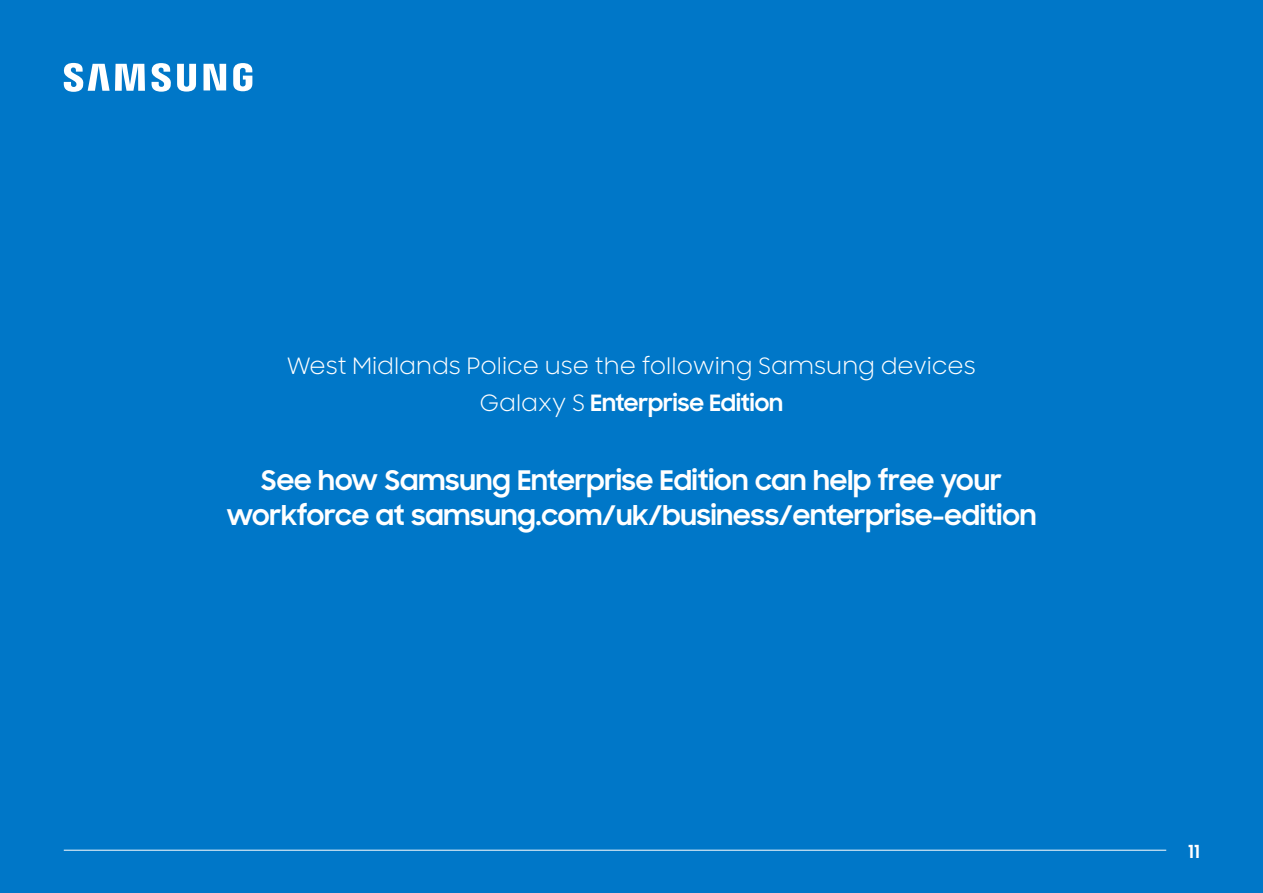
<style>
.page{position:relative;width:1263px;height:893px;background:#0077c8}
.page>*{position:absolute;margin:0;border:0;box-sizing:border-box;transform-origin:0 0}
.t1{font:700 27px/34.5px "Samsung Sharp Sans";color:#fff;text-align:center}
.t2{font:22.5px/37.5px "Samsung Sharp Sans";color:#fff;text-align:center}
.t3{font:700 18px "Samsung Sharp Sans";color:#fff}
.s1{font-weight:700}
</style>
<div class="page">
<hr style="left:64px;top:850px;width:1102px;height:1px;background:#fff">
<svg style="left:64px;top:63px;width:188px;height:29px"></svg>
<p class="t2" style="left:287px;top:346px;width:691px">West Midlands Police use the following Samsung devices<br>Galaxy S <span class="s1">Enterprise Edition</span></p>
<p class="t1" style="left:226px;top:462px;width:812px">See how Samsung Enterprise Edition can help free your workforce at samsung.com/uk/business/enterprise-edition</p>
<p class="t3" style="left:1188px;top:838px;width:13px">11</p>
</div>
